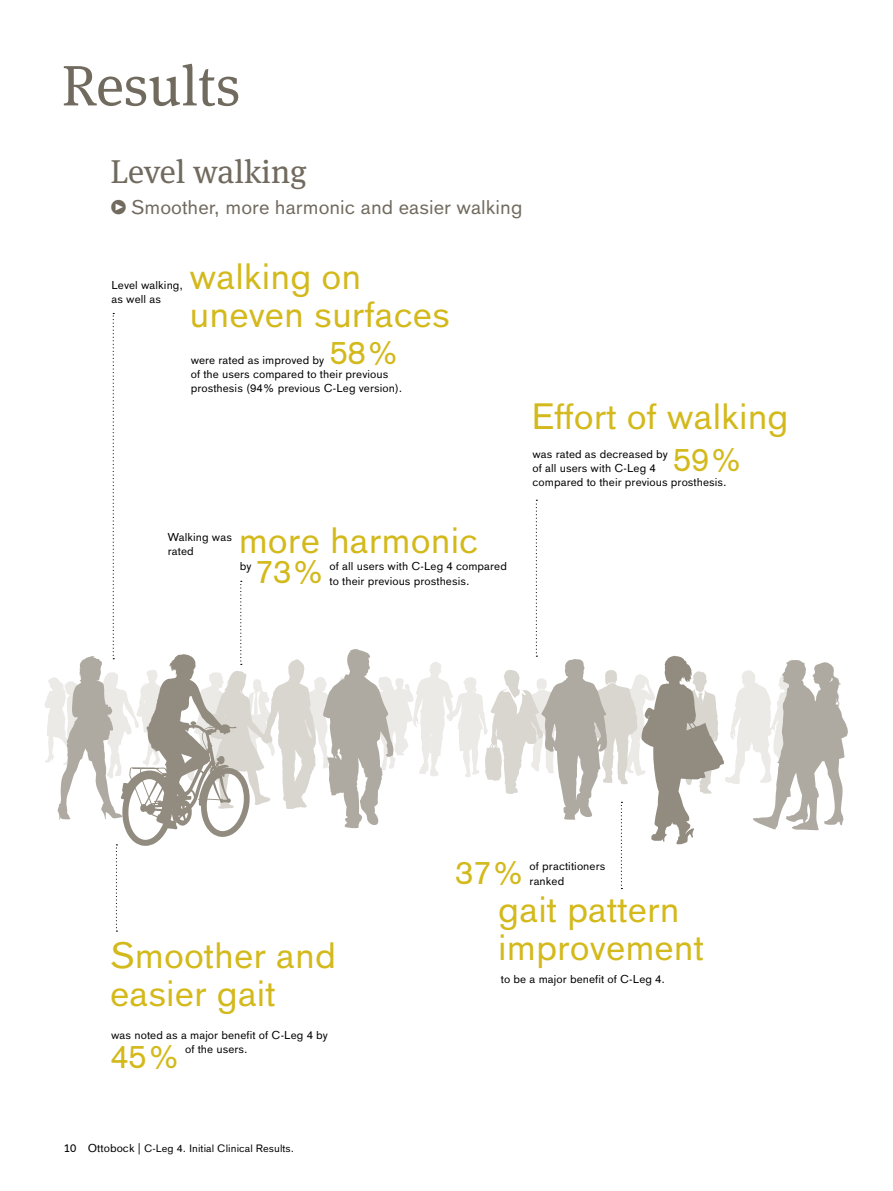
<style>
.page{position:relative;width:893px;height:1191px;background:#fff}
.page>*{position:absolute;margin:0;border:0;box-sizing:border-box;transform-origin:0 0}
.t1{font:57px "OBO Serif";color:#716a5e}
.t2{font:36px/37.5px "OBO Sans";color:#d3b91b}
.t3{font:33px "OBO Serif";color:#716a5e}
.t4{font:32.25px "OBO Sans";letter-spacing:.005em;color:#d3b91b}
.t5{font:19.5px "OBO Sans";color:#716a5e}
.t6{font:11.25px/14.2px "OBO Sans";letter-spacing:.005em;color:#000}
.t7{font:10.5px "OBO Sans";letter-spacing:.005em;color:#000}
.s1{font-family:"OBO Serif"}
.s2{font-size:11.25px}
</style>
<div class="page">
<svg style="left:45px;top:313px;width:803px;height:618px"></svg>
<h1 class="t1" style="left:62px;top:52px;width:180px">Results</h1>
<h3 class="t3" style="left:111px;top:152px;width:198px">Level walking</h3>
<h3 class="t5" style="left:111px;top:196px;width:413px"><span class="s1">•</span> Smoother, more harmonic and easier walking</h3>
<p class="t6" style="left:111px;top:278px;width:73px">Level walking, as well as</p>
<h2 class="t2" style="left:190px;top:258px;width:262px">walking on uneven surfaces</h2>
<h3 class="t4" style="left:330px;top:334px;width:72px">58%</h3>
<p class="t6" style="left:191px;top:353px;width:213px">were rated as improved by<br>of the users compared to their previous prosthesis (94% previous C-Leg version).</p>
<p class="t6" style="left:168px;top:530px;width:66px">Walking was rated</p>
<h2 class="t2" style="left:239px;top:522px;width:241px">more harmonic</h2>
<h3 class="t4" style="left:255px;top:553px;width:72px">73%</h3>
<p class="t6" style="left:240px;top:559px;width:13px">by</p>
<p class="t6" style="left:329px;top:559px;width:179px">of all users with C-Leg 4 compared</p>
<p class="t6" style="left:329px;top:573px;width:142px">to their previous prosthesis.</p>
<h2 class="t2" style="left:531px;top:398px;width:259px">Effort of walking</h2>
<p class="t6" style="left:532px;top:447px;width:196px">was rated as decreased by<br>of all users with C-Leg 4<br>compared to their previous prosthesis.</p>
<h3 class="t4" style="left:673px;top:441px;width:72px">59%</h3>
<h3 class="t4" style="left:455px;top:854px;width:72px">37%</h3>
<p class="t6" style="left:530px;top:859px;width:77px">of practitioners ranked</p>
<h2 class="t2" style="left:110px;top:937px;width:228px">Smoother and easier gait</h2>
<p class="t6" style="left:111px;top:1028px;width:218px;text-align:center">was noted as a major benefit of C-Leg 4 by of the users.</p>
<h3 class="t4" style="left:111px;top:1038px;width:72px">45%</h3>
<p class="t7" style="left:64px;top:1142px;width:232px"><span class="s2">10 Ottobock |</span> C-Leg 4. Initial Clinical Results.</p>
<h2 class="t2" style="left:498px;top:891px;width:207px">gait pattern improvement</h2>
<p class="t6" style="left:501px;top:972px;width:166px">to be a major benefit of C-Leg 4.</p>
</div>
